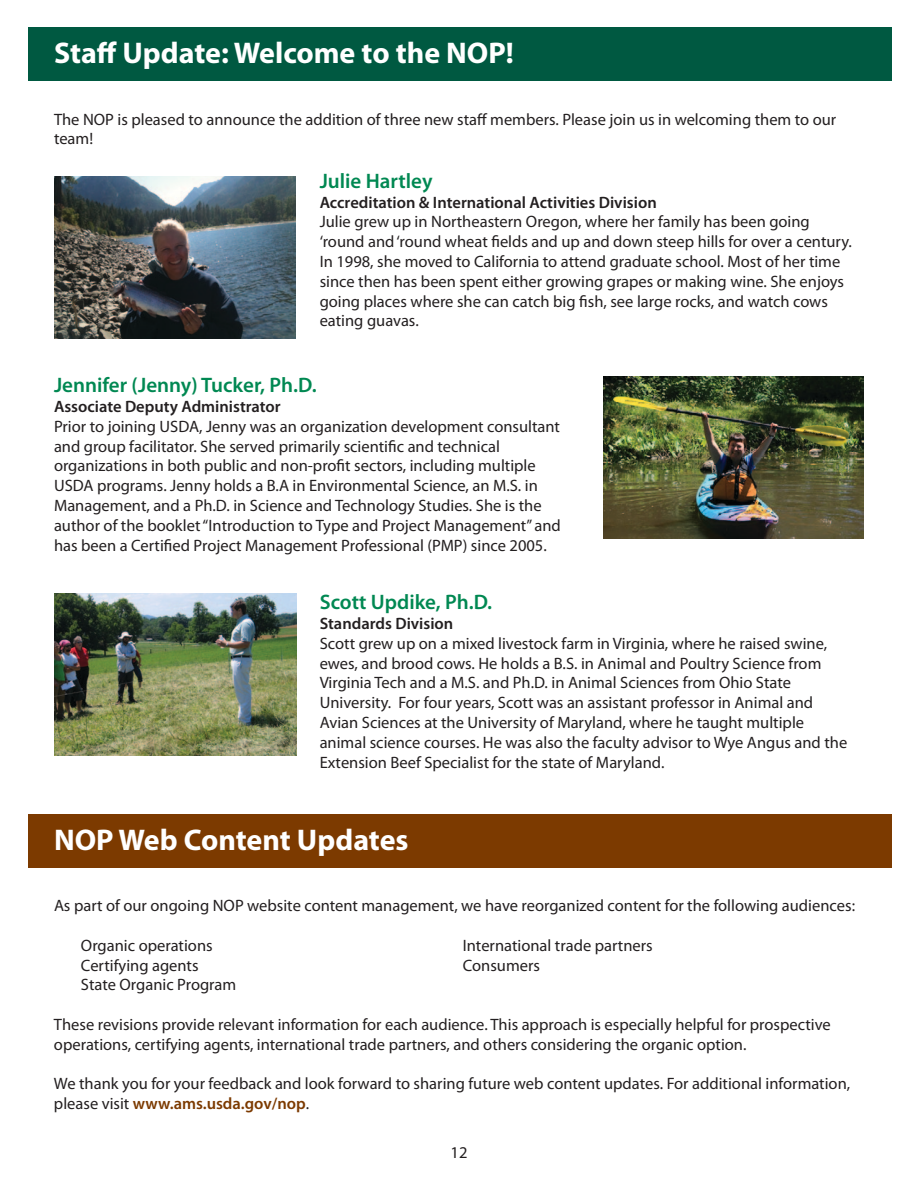
<style>
.page{position:relative;width:918px;height:1188px;background:#fff}
.page>*{position:absolute;margin:0;border:0;box-sizing:border-box;transform-origin:0 0}
.t1{font:700 30px "Myriad Pro";color:#fff}
.t2{font:600 21px "Myriad Pro";color:#008852}
.t3{font:16.5px/19.8px "Myriad Pro";color:#231f20}
.t4{font:600 16.5px "Myriad Pro";color:#231f20}
.s1{font-weight:600;color:#7c3a00}
</style>
<div class="page">
<div style="left:28px;top:27px;width:864px;height:54px;background:#005941"></div>
<img style="left:54px;top:593px;width:242px;height:162px">
<img style="left:54px;top:176px;width:242px;height:162px">
<img style="left:603px;top:376px;width:261px;height:162px">
<div style="left:28px;top:814px;width:864px;height:54px;background:#7c3a00"></div>
<h1 class="t1" style="left:54px;top:33px;width:461px">Staff Update: Welcome to the NOP!</h1>
<p class="t3" style="left:54px;top:109px;width:784px">The NOP is pleased to announce the addition of three new staff members. Please join us in welcoming them to our team!</p>
<p class="t2" style="left:320px;top:167px;width:114px">Julie Hartley</p>
<p class="t4" style="left:320px;top:192px;width:339px">Accreditation &amp; International Activities Division</p>
<p class="t3" style="left:320px;top:212px;width:534px">Julie grew up in Northeastern Oregon, where her family has been going ‘round and ‘round wheat fields and up and down steep hills for over a century.<br>In 1998, she moved to California to attend graduate school. Most of her time since then has been spent either growing grapes or making wine. She enjoys going places where she can catch big fish, see large rocks, and watch cows eating guavas.</p>
<p class="t2" style="left:54px;top:372px;width:264px">Jennifer (Jenny) Tucker, Ph.D.</p>
<p class="t4" style="left:54px;top:396px;width:228px">Associate Deputy Administrator</p>
<p class="t3" style="left:54px;top:416px;width:508px">Prior to joining USDA, Jenny was an organization development consultant and group facilitator. She served primarily scientific and technical organizations in both public and non-profit sectors, including multiple USDA programs. Jenny holds a B.A in Environmental Science, an M.S. in Management, and a Ph.D. in Science and Technology Studies. She is the author of the booklet “Introduction to Type and Project Management” and has been a Certified Project Management Professional (PMP) since 2005.</p>
<p class="t2" style="left:320px;top:589px;width:174px">Scott Updike, Ph.D.</p>
<p class="t4" style="left:320px;top:613px;width:135px">Standards Division</p>
<p class="t3" style="left:320px;top:633px;width:529px">Scott grew up on a mixed livestock farm in Virginia, where he raised swine, ewes, and brood cows. He holds a B.S. in Animal and Poultry Science from Virginia Tech and a M.S. and Ph.D. in Animal Sciences from Ohio State University. For four years, Scott was an assistant professor in Animal and Avian Sciences at the University of Maryland, where he taught multiple animal science courses. He was also the faculty advisor to Wye Angus and the Extension Beef Specialist for the state of Maryland.</p>
<h1 class="t1" style="left:54px;top:820px;width:356px">NOP Web Content Updates</h1>
<p class="t3" style="left:54px;top:896px;width:803px">As part of our ongoing NOP website content management, we have reorganized content for the following audiences:</p>
<p class="t3" style="left:81px;top:935px;width:157px">Organic operations<br>Certifying agents<br>State Organic Program</p>
<p class="t3" style="left:463px;top:935px;width:191px">International trade partners<br>Consumers</p>
<p class="t3" style="left:54px;top:1014px;width:778px">These revisions provide relevant information for each audience. This approach is especially helpful for prospective operations, certifying agents, international trade partners, and others considering the organic option.</p>
<p class="t3" style="left:54px;top:1074px;width:798px">We thank you for your feedback and look forward to sharing future web content updates. For additional information, please visit <span class="s1">www.ams.usda.gov/nop</span>.</p>
<p class="t3" style="left:451px;top:1143px;width:18px">12</p>
</div>
